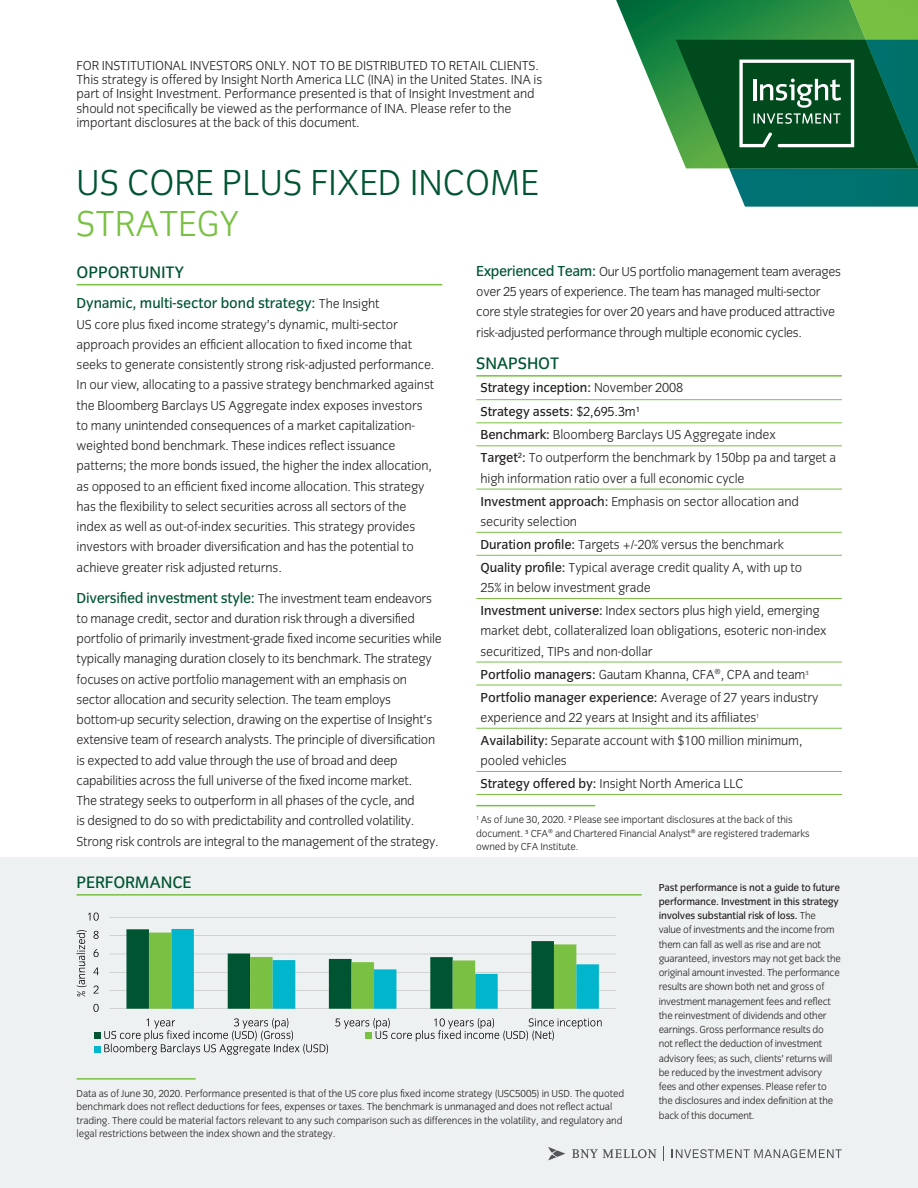
<style>
.page{position:relative;width:918px;height:1188px;background:#fff}
.page>*{position:absolute;margin:0;border:0;box-sizing:border-box;transform-origin:0 0}
._3__Heading__Green{font:37.5px/40.5px "Congress Sans Light Std";color:#005431}
._5__Sub_heading_DGr{font:17.25px "Congress Sans Std";letter-spacing:-.01em;color:#005431}
._6__Sub_heading_DGr{font:17.25px "Congress Sans Std";letter-spacing:-.01em;color:#005431}
._8__Black_Body_txt{font:15px "Congress Sans Std";letter-spacing:-.01em;color:#005431}
._8__Black_Body_txt-2{font:13.5px/20.2px "Congress Sans Light Std";letter-spacing:-.01em;color:#231f20}
._8__Black_Body_txt-3{font:13.5px "Congress Sans Std";letter-spacing:-.01em;color:#231f20}
._12__Disclaimer_tex{font:10.5px/14.2px "Congress Sans Light Std";letter-spacing:-.02em;color:#231f20}
._11__Small_print_7p{font:10.5px/13.5px "Congress Sans Light Std";letter-spacing:-.01em;color:#231f20}
.s1{color:#79c142}
.s2{font-family:"Congress Sans Light Std";font-size:13.5px;color:#231f20}
.s3{font-family:"Congress Sans Std";font-size:15px;color:#005431}
.s4{font-family:"Congress Sans Light Std"}
.s5{font-family:"Congress Sans Light Std";color:#000}
.s6{font-family:"Congress Sans Std"}
</style>
<div class="page">
<svg style="left:616px;top:0;width:60px;height:144px"></svg>
<svg style="left:676px;top:0;width:242px;height:207px"></svg>
<div style="left:0;top:858px;width:918px;height:330px;background:#eef1f2"></div>
<svg style="left:672px;top:1149px;width:170px;height:9px"></svg>
<svg style="left:663px;top:1146px;width:1px;height:15px"></svg>
<svg style="left:548px;top:1147px;width:17px;height:13px"></svg>
<svg style="left:572px;top:1149px;width:84px;height:9px"></svg>
<hr style="left:77px;top:284px;width:365px;height:1px;background:#79c142">
<hr style="left:476px;top:805px;width:119px;height:1px;background:#79c142">
<hr style="left:476px;top:375px;width:366px;height:2px;background:#79c142">
<hr style="left:476px;top:399px;width:366px;height:1px;background:#79c142">
<hr style="left:476px;top:423px;width:366px;height:1px;background:#79c142">
<hr style="left:476px;top:446px;width:366px;height:1px;background:#79c142">
<hr style="left:476px;top:489px;width:366px;height:1px;background:#79c142">
<hr style="left:476px;top:532px;width:366px;height:1px;background:#79c142">
<hr style="left:476px;top:555px;width:366px;height:1px;background:#79c142">
<hr style="left:476px;top:598px;width:366px;height:1px;background:#79c142">
<hr style="left:476px;top:662px;width:366px;height:1px;background:#79c142">
<hr style="left:476px;top:685px;width:366px;height:1px;background:#79c142">
<hr style="left:476px;top:728px;width:366px;height:1px;background:#79c142">
<hr style="left:476px;top:771px;width:366px;height:1px;background:#79c142">
<hr style="left:476px;top:794px;width:366px;height:1px;background:#79c142">
<hr style="left:110px;top:917px;width:506px;height:1px;background:#9d9d9c">
<hr style="left:110px;top:936px;width:506px;height:1px;background:#9d9d9c">
<hr style="left:110px;top:954px;width:506px;height:1px;background:#9d9d9c">
<hr style="left:110px;top:972px;width:506px;height:1px;background:#9d9d9c">
<hr style="left:110px;top:990px;width:506px;height:1px;background:#9d9d9c">
<hr style="left:110px;top:1009px;width:506px;height:1px;background:#9d9d9c">
<svg style="left:126px;top:929px;width:473px;height:80px"></svg>
<svg style="left:93px;top:1004px;width:6px;height:8px"></svg>
<svg style="left:93px;top:986px;width:5px;height:7px"></svg>
<svg style="left:93px;top:967px;width:6px;height:8px"></svg>
<svg style="left:94px;top:949px;width:5px;height:8px"></svg>
<svg style="left:94px;top:931px;width:5px;height:8px"></svg>
<svg style="left:88px;top:913px;width:11px;height:8px"></svg>
<svg style="left:77px;top:930px;width:10px;height:67px"></svg>
<svg style="left:95px;top:1018px;width:507px;height:37px"></svg>
<hr style="left:77px;top:894px;width:565px;height:2px;background:#79c142">
<hr style="left:77px;top:1078px;width:119px;height:2px;background:#79c142">
<p class="_8__Black_Body_txt-2" style="left:77px;top:58px;width:467px;line-height:14.2px">FOR INSTITUTIONAL INVESTORS ONLY. NOT TO BE DISTRIBUTED TO RETAIL CLIENTS.<br>This strategy is offered by Insight North America LLC (INA) in the United States. INA is part of Insight Investment. Performance presented is that of Insight Investment and should not specifically be viewed as the performance of INA. Please refer to the important disclosures at the back of this document.</p>
<p class="_3__Heading__Green" style="left:76px;top:163px;width:464px">US CORE PLUS FIXED INCOME<br><span class="s1">STRATEGY</span></p>
<p class="_5__Sub_heading_DGr" style="left:77px;top:262px;width:109px">OPPORTUNITY</p>
<p class="_8__Black_Body_txt" style="left:77px;top:295px;width:304px">Dynamic, multi-sector bond strategy: <span class="s2">The Insight</span></p>
<p class="_8__Black_Body_txt-2" style="left:77px;top:314px;width:359px">US core plus fixed income strategy’s dynamic, multi-sector approach provides an efficient allocation to fixed income that seeks to generate consistently strong risk-adjusted performance.<br>In our view, allocating to a passive strategy benchmarked against the Bloomberg Barclays US Aggregate index exposes investors to many unintended consequences of a market capitalization&shy;weighted bond benchmark. These indices reflect issuance patterns; the more bonds issued, the higher the index allocation, as opposed to an efficient fixed income allocation. This strategy has the flexibility to select securities across all sectors of the index as well as out-of-index securities. This strategy provides investors with broader diversification and has the potential to achieve greater risk adjusted returns.</p>
<p class="_8__Black_Body_txt" style="left:77px;top:589px;width:357px">Diversified investment style: <span class="s2">The investment team endeavors</span></p>
<p class="_8__Black_Body_txt-2" style="left:77px;top:608px;width:367px">to manage credit, sector and duration risk through a diversified portfolio of primarily investment-grade fixed income securities while typically managing duration closely to its benchmark. The strategy focuses on active portfolio management with an emphasis on sector allocation and security selection. The team employs bottom-up security selection, drawing on the expertise of Insight’s extensive team of research analysts. The principle of diversification is expected to add value through the use of broad and deep capabilities across the full universe of the fixed income market.<br>The strategy seeks to outperform in all phases of the cycle, and<br>is designed to do so with predictability and controlled volatility.<br>Strong risk controls are integral to the management of the strategy.</p>
<p class="_8__Black_Body_txt-2" style="left:476px;top:261px;width:366px"><span class="s3">Experienced Team:</span> Our US portfolio management team averages over 25 years of experience. The team has managed multi-sector core style strategies for over 20 years and have produced attractive risk-adjusted performance through multiple economic cycles.</p>
<p class="_6__Sub_heading_DGr" style="left:476px;top:354px;width:84px">SNAPSHOT</p>
<p class="_8__Black_Body_txt-3" style="left:481px;top:380px;width:204px">Strategy inception: <span class="s4">November 2008</span></p>
<p class="_8__Black_Body_txt-3" style="left:481px;top:404px;width:161px">Strategy assets: <span class="s5">$2,695.3m¹</span></p>
<p class="_8__Black_Body_txt-2" style="left:481px;top:425px;width:297px"><span class="s6">Benchmark:</span> Bloomberg Barclays US Aggregate index</p>
<p class="_8__Black_Body_txt-2" style="left:481px;top:448px;width:357px"><span class="s6">Target</span><sup>2</sup><span class="s6">:</span> To outperform the benchmark by 150bp pa and target a high information ratio over a full economic cycle</p>
<p class="_8__Black_Body_txt-2" style="left:481px;top:491px;width:320px"><span class="s6">Investment approach:</span> Emphasis on sector allocation and security selection</p>
<p class="_8__Black_Body_txt-2" style="left:481px;top:535px;width:305px"><span class="s6">Duration profile:</span> Targets +/-20% versus the benchmark</p>
<p class="_8__Black_Body_txt-2" style="left:481px;top:558px;width:323px"><span class="s6">Quality profile:</span> Typical average credit quality A, with up to<br>25% in below investment grade</p>
<p class="_8__Black_Body_txt-2" style="left:481px;top:601px;width:348px"><span class="s6">Investment universe:</span> Index sectors plus high yield, emerging market debt, collateralized loan obligations, esoteric non-index securitized, TIPs and non-dollar</p>
<p class="_8__Black_Body_txt-2" style="left:481px;top:664px;width:329px"><span class="s6">Portfolio managers:</span> Gautam Khanna, CFA®, CPA and team<sup>3</sup></p>
<p class="_8__Black_Body_txt-2" style="left:481px;top:687px;width:339px"><span class="s6">Portfolio manager experience:</span> Average of 27 years industry experience and 22 years at Insight and its affiliates<sup>1</sup></p>
<p class="_8__Black_Body_txt-2" style="left:481px;top:731px;width:324px"><span class="s6">Availability:</span> Separate account with $100 million minimum, pooled vehicles</p>
<p class="_8__Black_Body_txt-2" style="left:481px;top:774px;width:264px"><span class="s6">Strategy offered by:</span> Insight North America LLC</p>
<p class="_11__Small_print_7p" style="left:476px;top:813px;width:335px"><sup>1</sup> As of June 30, 2020. ² Please see important disclosures at the back of this document. ³ CFA® and Chartered Financial Analyst® are registered trademarks owned by CFA Institute.</p>
<p class="_5__Sub_heading_DGr" style="left:77px;top:872px;width:116px">PERFORMANCE</p>
<p class="_11__Small_print_7p" style="left:77px;top:1087px;width:549px">Data as of June 30, 2020. Performance presented is that of the US core plus fixed income strategy (USC5005) in USD. The quoted benchmark does not reflect deductions for fees, expenses or taxes. The benchmark is unmanaged and does not reflect actual trading. There could be material factors relevant to any such comparison such as differences in the volatility, and regulatory and legal restrictions between the index shown and the strategy.</p>
<p class="_12__Disclaimer_tex" style="left:659px;top:880px;width:184px"><span class="s6">Past performance is not a guide to future performance. Investment in this strategy involves substantial risk of loss.</span> The value of investments and the income from them can fall as well as rise and are not guaranteed, investors may not get back the original amount invested. The performance results are shown both net and gross of investment management fees and reflect the reinvestment of dividends and other earnings. Gross performance results do not reflect the deduction of investment advisory fees; as such, clients’ returns will be reduced by the investment advisory fees and other expenses. Please refer to the disclosures and index definition at the back of this document.</p>
</div>
